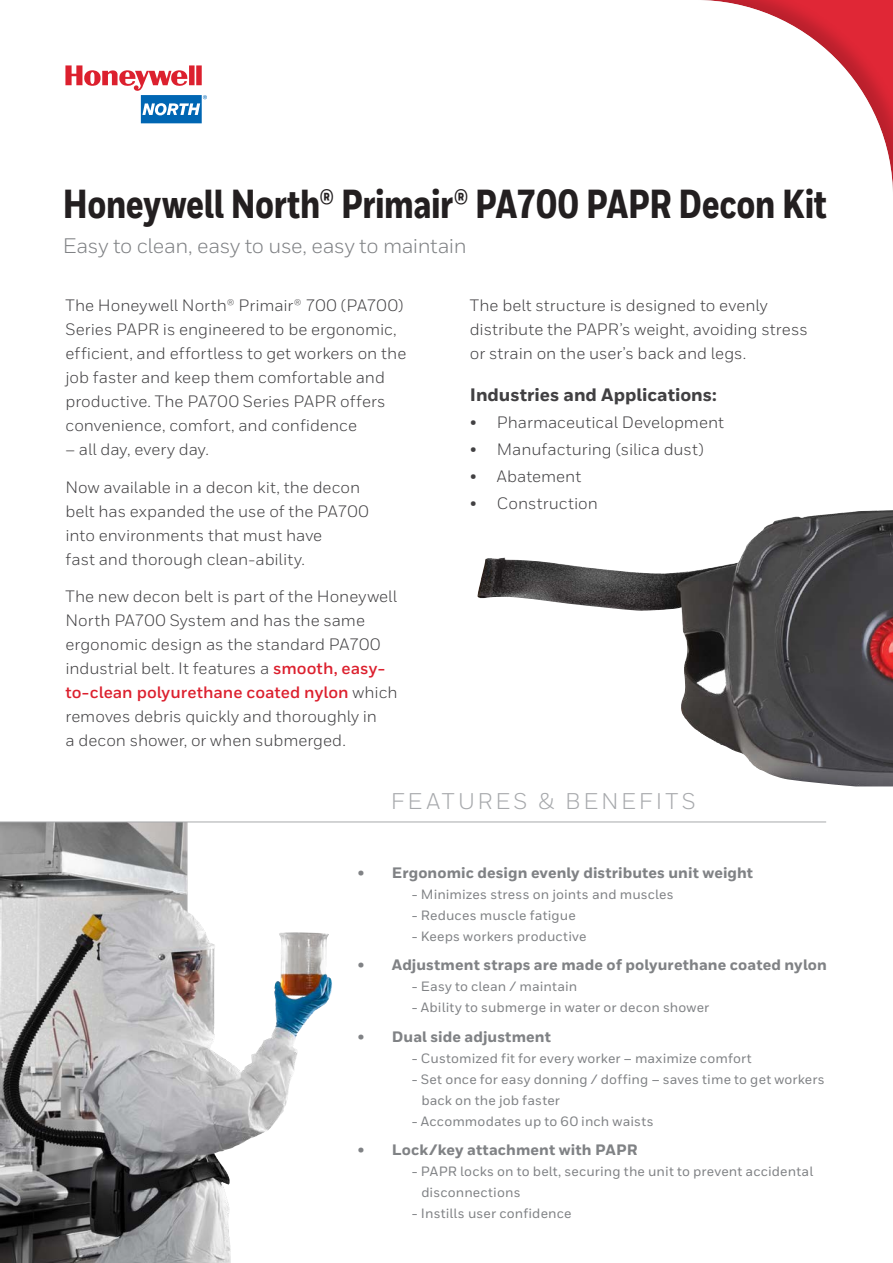
<style>
.page{position:relative;width:893px;height:1263px;background:#fff}
.page>*{position:absolute;margin:0;border:0;box-sizing:border-box;transform-origin:0 0}
.Cover__Title{font:800 40.5px "Honeywell Cond";letter-spacing:-.01em;color:#231f20}
.Datasheet__Sidebar_H{font:22.65px "Honeywell Sans";letter-spacing:.135em;color:#a7a9ac}
.Cover__Title-2{font:21px "Honeywell Sans";letter-spacing:-.015em;color:#808285}
.Body__9_14_pt{font:800 18px "Honeywell Sans";letter-spacing:-.005em;color:#414042}
.Body__9_14_pt-2{font:16.5px/24px "Honeywell Sans";color:#414042}
.t1{font:800 15.15px "Honeywell Sans";letter-spacing:.005em;color:#808285}
.Body__Bullets{font:500 13.5px/21px "Honeywell Sans";letter-spacing:.01em;color:#808285}
.s1{font-weight:700;color:#dc202e}
</style>
<div class="page">
<img style="left:0;top:822px;width:298px;height:441px">
<svg style="left:65px;top:65px;width:142px;height:58px"></svg>
<hr style="left:0;top:821px;width:826px;height:1px;background:#a7a9ac">
<img style="left:477px;top:510px;width:416px;height:276px">
<p class="Cover__Title" style="left:63px;top:179px;width:766px">Honeywell North® Primair® PA700 PAPR Decon Kit</p>
<p class="Cover__Title-2" style="left:63px;top:233px;width:405px">Easy to clean, easy to use, easy to maintain</p>
<p class="Body__9_14_pt-2" style="left:65px;top:293px;width:342px">The Honeywell North® Primair® 700 (PA700)<br>Series PAPR is engineered to be ergonomic, efficient, and effortless to get workers on the job faster and keep them comfortable and productive. The PA700 Series PAPR offers convenience, comfort, and confidence</p>
<p class="Body__9_14_pt-2" style="left:65px;top:437px;width:145px">– all day, every day.</p>
<p class="Body__9_14_pt-2" style="left:65px;top:475px;width:305px">Now available in a decon kit, the decon belt has expanded the use of the PA700 into environments that must have<br>fast and thorough clean-ability.</p>
<p class="Body__9_14_pt-2" style="left:65px;top:584px;width:334px">The new decon belt is part of the Honeywell North PA700 System and has the same ergonomic design as the standard PA700 industrial belt. It features a <span class="s1">smooth, easy&shy;to-clean polyurethane coated nylon</span> which removes debris quickly and thoroughly in<br>a decon shower, or when submerged.</p>
<p class="Body__9_14_pt-2" style="left:470px;top:293px;width:339px">The belt structure is designed to evenly distribute the PAPR’s weight, avoiding stress or strain on the user’s back and legs.</p>
<p class="Body__9_14_pt" style="left:470px;top:384px;width:248px">Industries and Applications:</p>
<p class="Body__9_14_pt-2" style="left:470px;top:410px;width:256px">• Pharmaceutical Development</p>
<p class="Body__9_14_pt-2" style="left:470px;top:437px;width:236px">• Manufacturing (silica dust)</p>
<p class="Body__9_14_pt-2" style="left:470px;top:464px;width:113px">• Abatement</p>
<p class="Body__9_14_pt-2" style="left:470px;top:491px;width:129px">• Construction</p>
<p class="Datasheet__Sidebar_H" style="left:391px;top:788px;width:306px">FEATURES &amp; BENEFITS</p>
<p class="t1" style="left:358px;top:863px;width:397px">• Ergonomic design evenly distributes unit weight</p>
<p class="Body__Bullets" style="left:412px;top:883px;width:263px">- Minimizes stress on joints and muscles</p>
<p class="Body__Bullets" style="left:412px;top:904px;width:165px">- Reduces muscle fatigue</p>
<p class="Body__Bullets" style="left:412px;top:925px;width:176px">- Keeps workers productive</p>
<p class="t1" style="left:358px;top:955px;width:471px">• Adjustment straps are made of polyurethane coated nylon</p>
<p class="Body__Bullets" style="left:412px;top:976px;width:167px">- Easy to clean / maintain</p>
<p class="Body__Bullets" style="left:412px;top:997px;width:299px">- Ability to submerge in water or decon shower</p>
<p class="t1" style="left:358px;top:1027px;width:195px">• Dual side adjustment</p>
<p class="Body__Bullets" style="left:412px;top:1047px;width:341px">- Customized fit for every worker – maximize comfort</p>
<p class="Body__Bullets" style="left:421px;top:1068px;width:405px;text-indent:-10px">- Set once for easy donning / doffing – saves time to get workers back on the job faster</p>
<p class="Body__Bullets" style="left:412px;top:1110px;width:243px">- Accommodates up to 60 inch waists</p>
<p class="t1" style="left:358px;top:1140px;width:281px">• Lock/key attachment with PAPR</p>
<p class="Body__Bullets" style="left:421px;top:1161px;width:393px;text-indent:-10px">- PAPR locks on to belt, securing the unit to prevent accidental disconnections</p>
<p class="Body__Bullets" style="left:412px;top:1203px;width:161px">- Instills user confidence</p>
</div>
